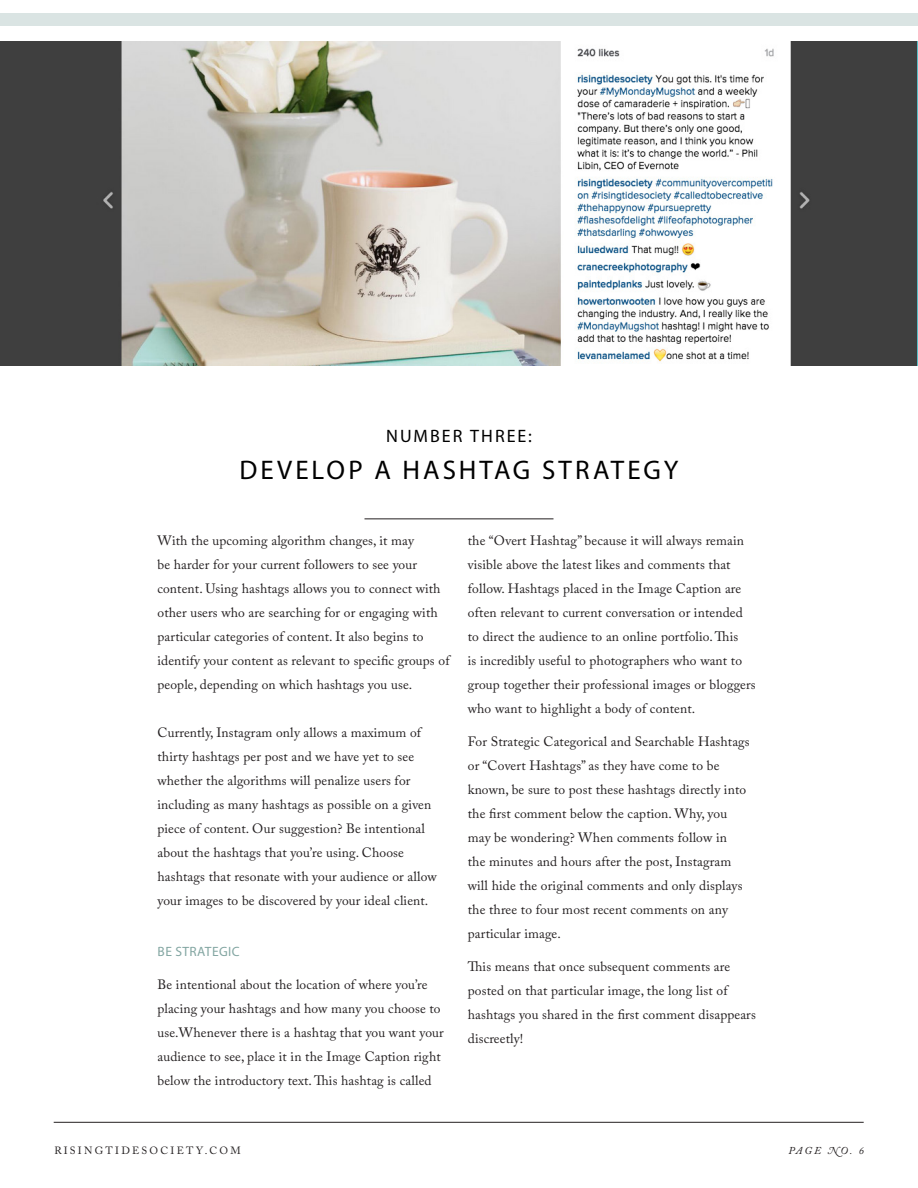
<style>
.page{position:relative;width:918px;height:1188px;background:#fff}
.page>*{position:absolute;margin:0;border:0;box-sizing:border-box;transform-origin:0 0}
.t1{font:27px "Myriad Pro";letter-spacing:.115em;color:#000}
.t2{font:18px "Myriad Pro";letter-spacing:.115em;color:#000}
.t3{font:13.5px/24px "Adobe Caslon Pro";letter-spacing:.01em;color:#231f20}
.t4{font:13.5px "Myriad Pro";letter-spacing:.03em;color:#83a6a2}
.t5{font:10.5px "Adobe Caslon Pro";letter-spacing:.215em;color:#231f20}
.t6{font:italic 10.5px "Adobe Caslon Pro";letter-spacing:.205em;color:#231f20}
</style>
<div class="page">
<div style="left:0;top:13px;width:918px;height:13px;background:#dae4e3"></div>
<hr style="left:54px;top:1122px;width:810px;height:1px;background:#231f20">
<hr style="left:364px;top:518px;width:190px;height:1px;background:#231f20">
<img style="left:0;top:41px;width:916px;height:324px">
<p class="t2" style="left:386px;top:424px;width:147px">NUMBER THREE:</p>
<p class="t1" style="left:240px;top:453px;width:440px">DEVELOP A HASHTAG STRATEGY</p>
<p class="t3" style="left:158px;top:529px;width:294px">With the upcoming algorithm changes, it may<br>be harder for your current followers to see your content. Using hashtags allows you to connect with other users who are searching for or engaging with particular categories of content. It also begins to identify your content as relevant to specific groups of people, depending on which hashtags you use.</p>
<p class="t3" style="left:158px;top:721px;width:281px">Currently, Instagram only allows a maximum of thirty hashtags per post and we have yet to see whether the algorithms will penalize users for including as many hashtags as possible on a given piece of content. Our suggestion? Be intentional about the hashtags that you’re using. Choose hashtags that resonate with your audience or allow your images to be discovered by your ideal client.</p>
<p class="t4" style="left:158px;top:944px;width:84px">BE STRATEGIC</p>
<p class="t3" style="left:158px;top:973px;width:288px">Be intentional about the location of where you’re placing your hashtags and how many you choose to use.Whenever there is a hashtag that you want your audience to see, place it in the Image Caption right below the introductory text. This hashtag is called</p>
<p class="t3" style="left:468px;top:529px;width:289px">the “Overt Hashtag” because it will always remain visible above the latest likes and comments that follow. Hashtags placed in the Image Caption are often relevant to current conversation or intended to direct the audience to an online portfolio. This<br>is incredibly useful to photographers who want to group together their professional images or bloggers who want to highlight a body of content.</p>
<p class="t3" style="left:468px;top:730px;width:283px">For Strategic Categorical and Searchable Hashtags or “Covert Hashtags” as they have come to be known, be sure to post these hashtags directly into the first comment below the caption. Why, you may be wondering? When comments follow in<br>the minutes and hours after the post, Instagram will hide the original comments and only displays the three to four most recent comments on any particular image.</p>
<p class="t3" style="left:468px;top:955px;width:289px">This means that once subsequent comments are posted on that particular image, the long list of hashtags you shared in the first comment disappears discreetly!</p>
<p class="t5" style="left:54px;top:1144px;width:188px">RISINGTIDESOCIETY.COM</p>
<p class="t6" style="left:788px;top:1144px;width:77px">PAGE NO. 6</p>
</div>
